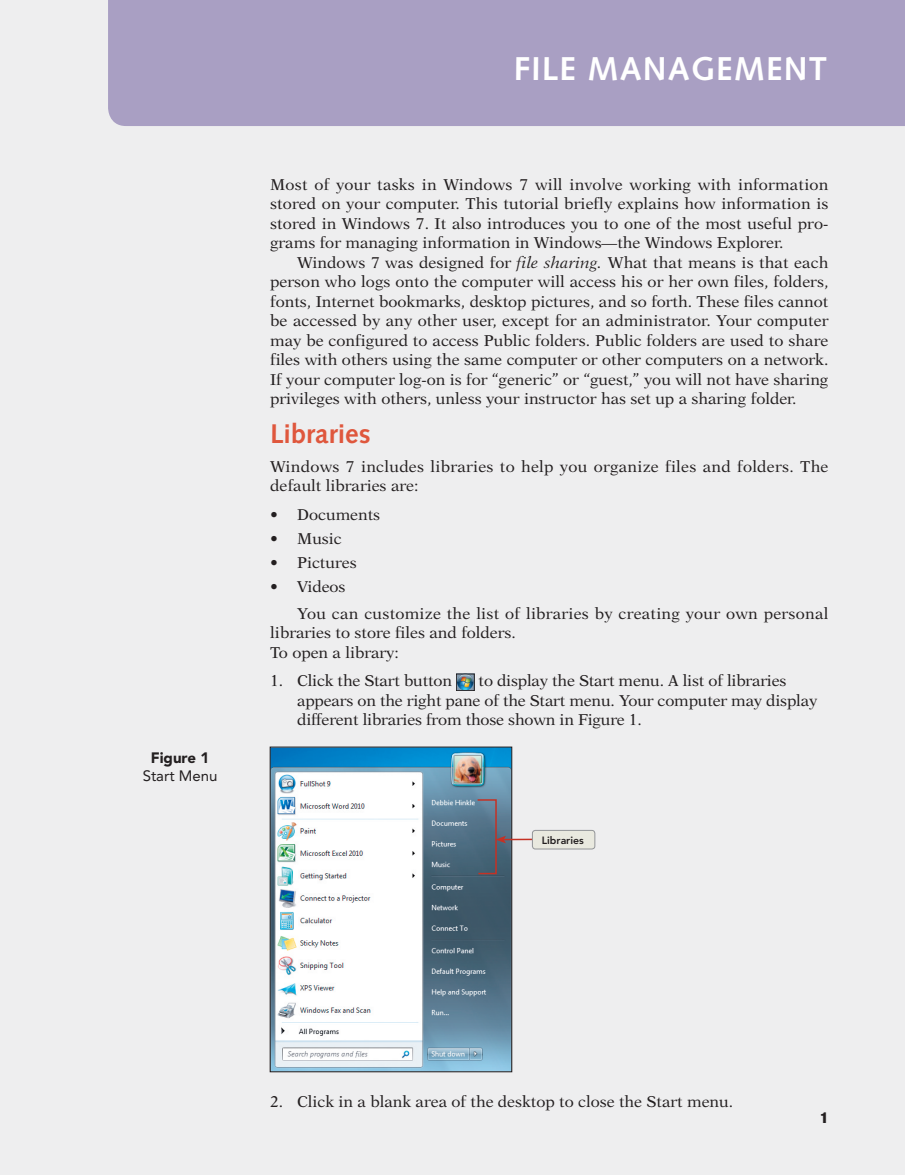
<style>
.page{position:relative;width:905px;height:1175px;background:#fff}
.page>*{position:absolute;margin:0;border:0;box-sizing:border-box;transform-origin:0 0}
.t1{font:700 33px "Syntax LT Std";letter-spacing:.035em;color:#fff}
.t2{font:700 27px "Syntax LT Std";color:#df573d}
.t3{font:15.75px/19.5px "New Aster LT Std";color:#231f20}
.t4{font:15.75px/19.5px "New Aster LT Std";letter-spacing:.02em;color:#231f20}
.t5{font:15px "Avenir LT Std";color:#231f20}
.t6{font:900 15px "Avenir LT Std";color:#231f20}
.t7{font:900 condensed 15px "Helvetica Neue LT Std";color:#231f20}
.t8{font:800 10.5px "Avenir LT Std";color:#231f20}
.s1{font-style:italic}
</style>
<div class="page">
<div style="left:0;top:0;width:904px;height:1174px;background:#eeeeef"></div>
<div style="left:108px;top:0;width:796px;height:126px;background:#a99fc3"></div>
<img style="left:458px;top:676px;width:14px;height:13px">
<div style="left:456px;top:674px;width:18px;height:17px;border:1px solid #231f20"></div>
<img style="left:272px;top:748px;width:238px;height:322px">
<div style="left:270px;top:746px;width:242px;height:326px;border:1px solid #231f20"></div>
<hr style="left:503px;top:838px;width:74px;height:2px;background:#c53124">
<svg style="left:476px;top:798px;width:30px;height:77px;background:#5a6a7c"></svg>
<div style="left:532px;top:830px;width:63px;height:19px;background:#e9e9df;border-radius:3px"></div>
<div style="left:532px;top:830px;width:63px;height:19px;border:1px solid #939598;border-radius:3px"></div>
<p class="t6" style="left:151px;top:751px;width:60px">Figure 1</p>
<p class="t5" style="left:143px;top:769px;width:76px">Start Menu</p>
<h1 class="t1" style="left:513px;top:55px;width:315px">FILE MANAGEMENT</h1>
<p class="t3" style="left:270px;top:176px;width:560px;text-align:justify">Most of your tasks in Windows 7 will involve working with information stored on your computer. This tutorial briefly explains how information is stored in Windows 7. It also introduces you to one of the most useful pro&shy;grams for managing information in Windows—the Windows Explorer.</p>
<p class="t3" style="left:270px;top:254px;width:560px;text-align:justify;text-indent:27px">Windows 7 was designed for <span class="s1">file sharing.</span> What that means is that each person who logs onto the computer will access his or her own files, folders, fonts, Internet bookmarks, desktop pictures, and so forth. These files cannot be accessed by any other user, except for an administrator. Your computer may be configured to access Public folders. Public folders are used to share files with others using the same computer or other computers on a network.<br>If your computer log-on is for “generic” or “guest,” you will not have sharing privileges with others, unless your instructor has set up a sharing folder.</p>
<h2 class="t2" style="left:270px;top:422px;width:102px">Libraries</h2>
<p class="t4" style="left:270px;top:458px;width:560px">Windows 7 includes libraries to help you organize files and folders. The default libraries are:</p>
<p class="t3" style="left:270px;top:506px;width:112px">• Documents</p>
<p class="t3" style="left:270px;top:530px;width:73px">• Music</p>
<p class="t3" style="left:270px;top:554px;width:88px">• Pictures</p>
<p class="t3" style="left:297px;top:574px;width:532px;line-height:27px;text-indent:-27px">• Videos<br>You can customize the list of libraries by creating your own personal</p>
<p class="t3" style="left:270px;top:624px;width:247px">libraries to store files and folders.<br>To open a library:</p>
<p class="t3" style="left:270px;top:672px;width:183px">1. Click the Start button</p>
<p class="t3" style="left:297px;top:672px;width:521px;text-indent:181px">to display the Start menu. A list of libraries appears on the right pane of the Start menu. Your computer may display different libraries from those shown in Figure 1.</p>
<p class="t8" style="left:541px;top:835px;width:44px">Libraries</p>
<p class="t3" style="left:270px;top:1093px;width:464px">2. Click in a blank area of the desktop to close the Start menu.</p>
<p class="t7" style="left:820px;top:1111px;width:9px">1</p>
</div>
